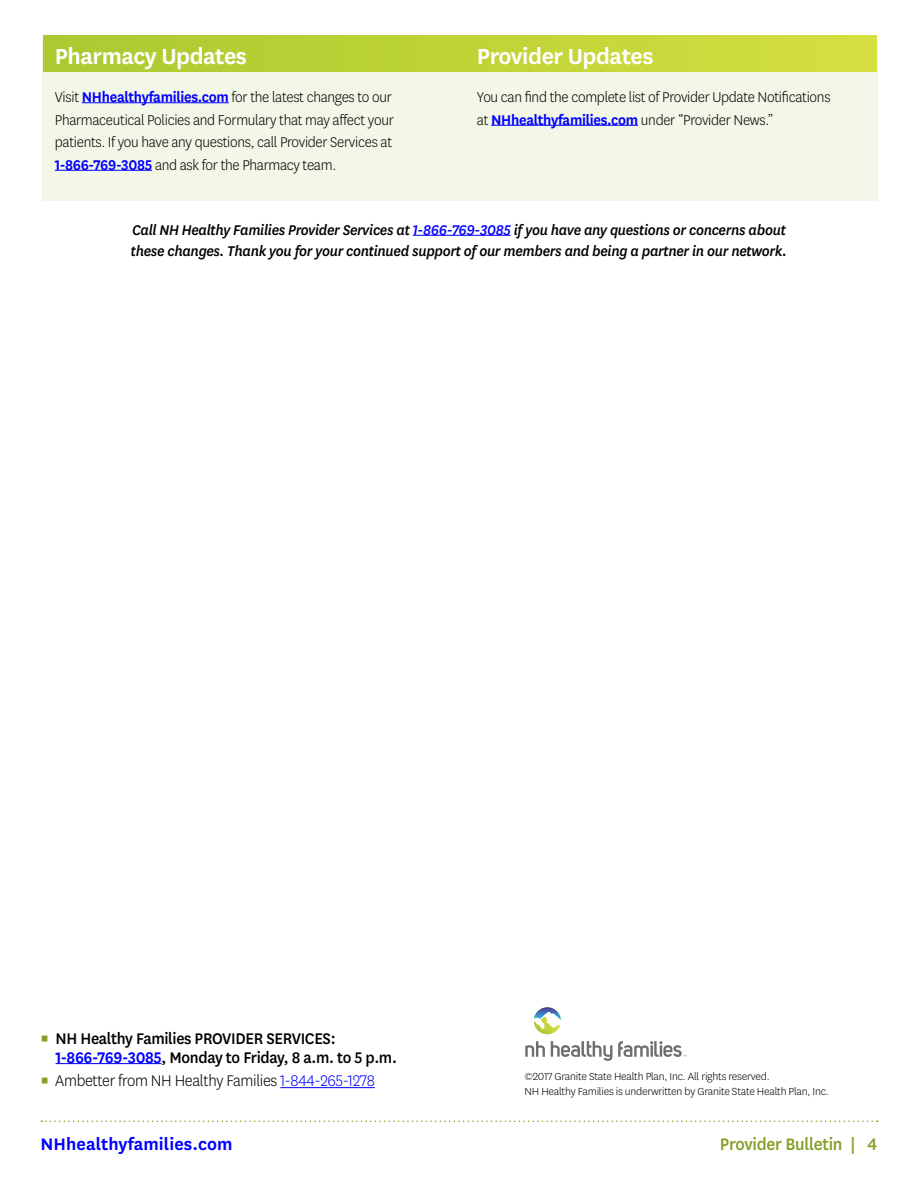
<style>
.page{position:relative;width:918px;height:1188px;background:#fff}
.page>*{position:absolute;margin:0;border:0;box-sizing:border-box;transform-origin:0 0}
.t1{font:600 25.5px "National";letter-spacing:-.02em;color:#fff}
.t2{font:600 19.5px "National";letter-spacing:.005em;color:#00f}
.t3{font:500 19.5px "National";letter-spacing:-.015em;color:#839e25;scale:.95 1}
.t4{font:500 18px/19.5px "National";letter-spacing:-.02em;color:#000;scale:.95 1}
.t5{font:300 18px "National";letter-spacing:-.02em;color:#000;scale:.95 1}
.t6{font:300 16.5px/22.5px "National";letter-spacing:-.02em;color:#000;text-align:justify;scale:.95 1}
.t7{font:italic 500 16.5px/21px "National";letter-spacing:-.02em;color:#000;scale:.95 1}
.t8{font:300 12px/15px "National";letter-spacing:-.02em;color:#000}
.s1{font-weight:600;color:#00f}
.s2{color:#00f}
.s3{font-weight:400;color:#839e25}
.s4{color:#839e25}
</style>
<div class="page">
<div style="left:42px;top:40px;width:836px;height:161px;background:#f3f7e7"></div>
<svg style="left:41px;top:1120px;width:837px;height:2px"></svg>
<hr style="left:413px;top:235px;width:98px;height:1px;background:#00f">
<div style="left:43px;top:36px;width:833px;height:36px;background:linear-gradient(to right,#aac930,#d5df3f)"></div>
<hr style="left:82px;top:102px;width:147px;height:1px;background:#00f">
<hr style="left:55px;top:170px;width:97px;height:1px;background:#00f">
<hr style="left:491px;top:125px;width:147px;height:1px;background:#00f">
<hr style="left:56px;top:1063px;width:106px;height:1px;background:#00f">
<hr style="left:280px;top:1087px;width:95px;height:1px;background:#00f">
<svg style="left:551px;top:1041px;width:61px;height:20px"></svg>
<svg style="left:525px;top:1041px;width:20px;height:16px"></svg>
<svg style="left:618px;top:1041px;width:68px;height:16px"></svg>
<svg style="left:534px;top:1007px;width:27px;height:27px"></svg>
<h2 class="t1" style="left:55px;top:39px;width:194px">Pharmacy Updates</h2>
<p class="t6" style="left:55px;top:86px;width:358px">Visit <span class="s1">NHhealthyfamilies.com</span> for the latest changes to our Pharmaceutical Policies and Formulary that may affect your patients. If you have any questions, call Provider Services at <span class="s1">1-866-769-3085</span> and ask for the Pharmacy team.</p>
<h2 class="t1" style="left:477px;top:39px;width:178px">Provider Updates</h2>
<p class="t6" style="left:477px;top:86px;width:374px">You can find the complete list of Provider Update Notifications at <span class="s1">NHhealthyfamilies.com</span> under “Provider News.”</p>
<p class="t7" style="left:131px;top:219px;width:692px">Call NH Healthy Families Provider Services at <span class="s2">1-866-769-3085</span> if you have any questions or concerns about these changes. Thank you for your continued support of our members and being a partner in our network.</p>
<p class="t4" style="left:56px;top:1027px;width:361px;text-indent:-15px"><span class="s3">▪</span> NH Healthy Families PROVIDER SERVICES:<br><span class="s1">1-866-769-3085</span>, Monday to Friday, 8 a.m. to 5 p.m.</p>
<p class="t5" style="left:41px;top:1069px;width:353px"><span class="s4">▪</span> Ambetter from NH Healthy Families <span class="s2">1-844-265-1278</span></p>
<p class="t8" style="left:525px;top:1068px;width:306px">©2017 Granite State Health Plan, Inc. All rights reserved.<br>NH Healthy Families is underwritten by Granite State Health Plan, Inc.</p>
<p class="t2" style="left:40px;top:1131px;width:194px">NHhealthyfamilies.com</p>
<p class="t3" style="left:720px;top:1131px;width:167px">Provider Bulletin | 4</p>
</div>
